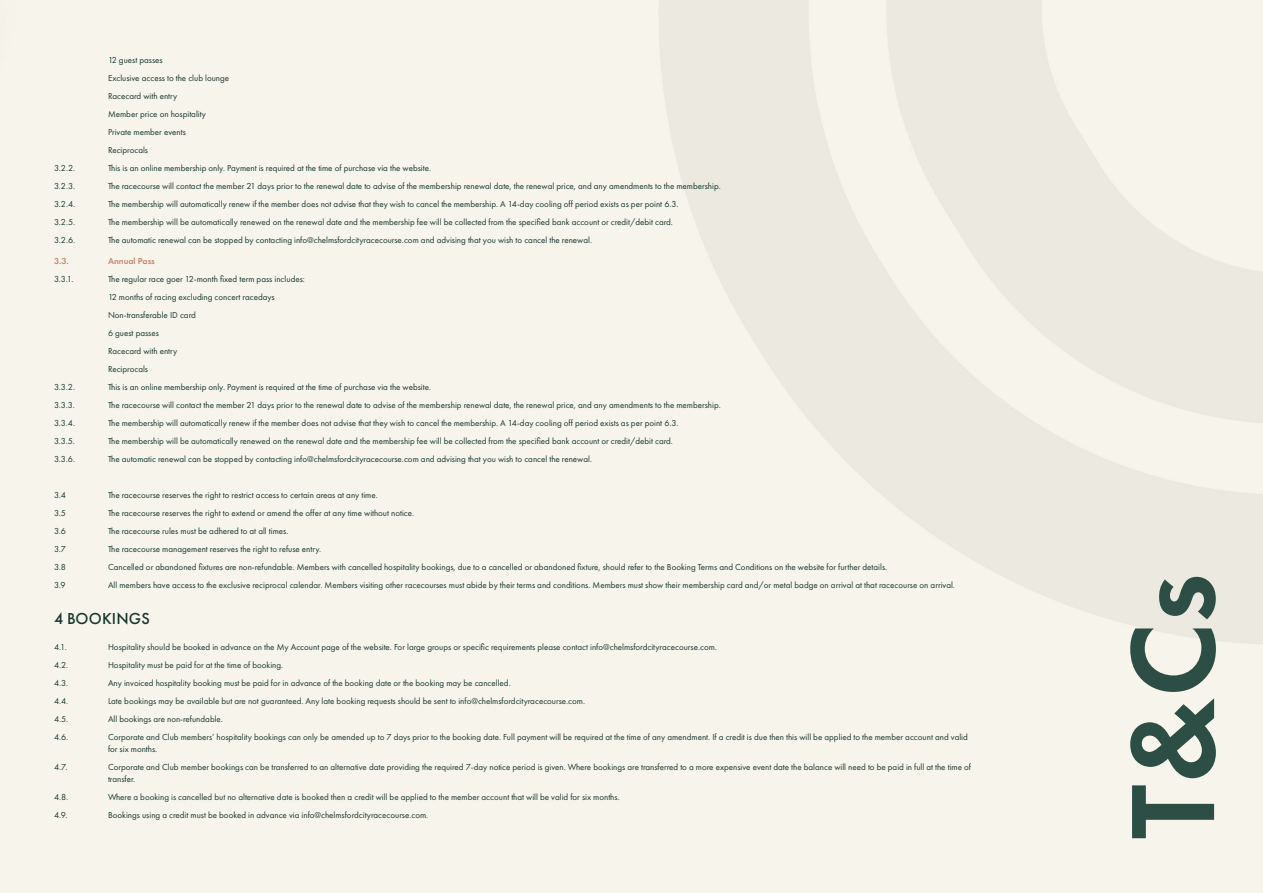
<style>
.page{position:relative;width:1263px;height:893px;background:#fff}
.page>*{position:absolute;margin:0;border:0;box-sizing:border-box;transform-origin:0 0}
.t1{font:600 123px "Futura PT";color:#2c4e44}
.t2{font:500 16.5px "Futura PT";letter-spacing:.01em;color:#173930}
.t3{font:9px/12px "Futura PT";color:#173930}
.t4{font:600 9px "Futura PT";color:#c48971}
</style>
<div class="page">
<p class="t3" style="left:108px;top:54px;width:56px">12 guest passes</p>
<p class="t3" style="left:108px;top:72px;width:123px">Exclusive access to the club lounge</p>
<p class="t3" style="left:108px;top:90px;width:71px">Racecard with entry</p>
<p class="t3" style="left:108px;top:108px;width:100px">Member price on hospitality</p>
<p class="t3" style="left:108px;top:126px;width:79px">Private member events</p>
<p class="t3" style="left:108px;top:144px;width:42px">Reciprocals</p>
<p class="t3" style="left:54px;top:162px;width:23px">3.2.2.</p>
<p class="t3" style="left:108px;top:162px;width:325px">This is an online membership only. Payment is required at the time of purchase via the website.</p>
<p class="t3" style="left:54px;top:180px;width:23px">3.2.3.</p>
<p class="t3" style="left:108px;top:180px;width:614px">The racecourse will contact the member 21 days prior to the renewal date to advise of the membership renewal date, the renewal price, and any amendments to the membership.</p>
<p class="t3" style="left:54px;top:198px;width:23px">3.2.4.</p>
<p class="t3" style="left:108px;top:198px;width:572px">The membership will automatically renew if the member does not advise that they wish to cancel the membership. A 14-day cooling off period exists as per point 6.3.</p>
<p class="t3" style="left:54px;top:216px;width:23px">3.2.5.</p>
<p class="t3" style="left:108px;top:216px;width:566px">The membership will be automatically renewed on the renewal date and the membership fee will be collected from the specified bank account or credit/debit card.</p>
<p class="t3" style="left:54px;top:234px;width:23px">3.2.6.</p>
<p class="t3" style="left:108px;top:234px;width:486px">The automatic renewal can be stopped by contacting info@chelmsfordcityracecourse.com and advising that you wish to cancel the renewal.</p>
<p class="t4" style="left:54px;top:256px;width:16px">3.3.</p>
<p class="t4" style="left:108px;top:256px;width:48px">Annual Pass</p>
<p class="t3" style="left:54px;top:273px;width:21px">3.3.1.</p>
<p class="t3" style="left:108px;top:273px;width:198px">The regular race goer 12-month fixed term pass includes:</p>
<p class="t3" style="left:108px;top:291px;width:168px">12 months of racing excluding concert racedays</p>
<p class="t3" style="left:108px;top:309px;width:89px">Non-transferable ID card</p>
<p class="t3" style="left:108px;top:327px;width:52px">6 guest passes</p>
<p class="t3" style="left:108px;top:345px;width:71px">Racecard with entry</p>
<p class="t3" style="left:108px;top:363px;width:42px">Reciprocals</p>
<p class="t3" style="left:54px;top:381px;width:23px">3.3.2.</p>
<p class="t3" style="left:108px;top:381px;width:325px">This is an online membership only. Payment is required at the time of purchase via the website.</p>
<p class="t3" style="left:54px;top:399px;width:22px">3.3.3.</p>
<p class="t3" style="left:108px;top:399px;width:614px">The racecourse will contact the member 21 days prior to the renewal date to advise of the membership renewal date, the renewal price, and any amendments to the membership.</p>
<p class="t3" style="left:54px;top:417px;width:23px">3.3.4.</p>
<p class="t3" style="left:108px;top:417px;width:572px">The membership will automatically renew if the member does not advise that they wish to cancel the membership. A 14-day cooling off period exists as per point 6.3.</p>
<p class="t3" style="left:54px;top:435px;width:22px">3.3.5.</p>
<p class="t3" style="left:108px;top:435px;width:566px">The membership will be automatically renewed on the renewal date and the membership fee will be collected from the specified bank account or credit/debit card.</p>
<p class="t3" style="left:54px;top:453px;width:23px">3.3.6.</p>
<p class="t3" style="left:108px;top:453px;width:486px">The automatic renewal can be stopped by contacting info@chelmsfordcityracecourse.com and advising that you wish to cancel the renewal.</p>
<p class="t3" style="left:54px;top:489px;width:14px">3.4</p>
<p class="t3" style="left:108px;top:489px;width:271px">The racecourse reserves the right to restrict access to certain areas at any time.</p>
<p class="t3" style="left:54px;top:507px;width:14px">3.5</p>
<p class="t3" style="left:108px;top:507px;width:308px">The racecourse reserves the right to extend or amend the offer at any time without notice.</p>
<p class="t3" style="left:54px;top:525px;width:14px">3.6</p>
<p class="t3" style="left:108px;top:525px;width:182px">The racecourse rules must be adhered to at all times.</p>
<p class="t3" style="left:54px;top:543px;width:14px">3.7</p>
<p class="t3" style="left:108px;top:543px;width:215px">The racecourse management reserves the right to refuse entry.</p>
<p class="t3" style="left:54px;top:561px;width:14px">3.8</p>
<p class="t3" style="left:108px;top:561px;width:781px">Cancelled or abandoned fixtures are non-refundable. Members with cancelled hospitality bookings, due to a cancelled or abandoned fixture, should refer to the Booking Terms and Conditions on the website for further details.</p>
<p class="t3" style="left:54px;top:579px;width:13px">3.9</p>
<p class="t3" style="left:108px;top:579px;width:848px">All members have access to the exclusive reciprocal calendar. Members visiting other racecourses must abide by their terms and conditions. Members must show their membership card and/or metal badge on arrival at that racecourse on arrival.</p>
<p class="t2" style="left:54px;top:609px;width:97px">4 BOOKINGS</p>
<p class="t3" style="left:54px;top:641px;width:14px">4.1.</p>
<p class="t3" style="left:108px;top:641px;width:610px">Hospitality should be booked in advance on the My Account page of the website. For large groups or specific requirements please contact info@chelmsfordcityracecourse.com.</p>
<p class="t3" style="left:54px;top:659px;width:16px">4.2.</p>
<p class="t3" style="left:108px;top:659px;width:177px">Hospitality must be paid for at the time of booking.</p>
<p class="t3" style="left:54px;top:677px;width:16px">4.3.</p>
<p class="t3" style="left:108px;top:677px;width:404px">Any invoiced hospitality booking must be paid for in advance of the booking date or the booking may be cancelled.</p>
<p class="t3" style="left:54px;top:695px;width:16px">4.4.</p>
<p class="t3" style="left:108px;top:695px;width:479px">Late bookings may be available but are not guaranteed. Any late booking requests should be sent to info@chelmsfordcityracecourse.com.</p>
<p class="t3" style="left:54px;top:713px;width:16px">4.5.</p>
<p class="t3" style="left:108px;top:713px;width:116px">All bookings are non-refundable.</p>
<p class="t3" style="left:54px;top:731px;width:16px">4.6.</p>
<p class="t3" style="left:108px;top:731px;width:861px">Corporate and Club members’ hospitality bookings can only be amended up to 7 days prior to the booking date. Full payment will be required at the time of any amendment. If a credit is due then this will be applied to the member account and valid for six months.</p>
<p class="t3" style="left:54px;top:761px;width:15px">4.7.</p>
<p class="t3" style="left:108px;top:761px;width:864px">Corporate and Club member bookings can be transferred to an alternative date providing the required 7-day notice period is given. Where bookings are transferred to a more expensive event date the balance will need to be paid in full at the time of transfer.</p>
<p class="t3" style="left:54px;top:791px;width:16px">4.8.</p>
<p class="t3" style="left:108px;top:791px;width:513px">Where a booking is cancelled but no alternative date is booked then a credit will be applied to the member account that will be valid for six months.</p>
<p class="t3" style="left:54px;top:809px;width:15px">4.9.</p>
<p class="t3" style="left:108px;top:809px;width:322px">Bookings using a credit must be booked in advance via info@chelmsfordcityracecourse.com.</p>
<p class="t1" style="left:1096px;top:839px;width:267px;rotate:-90deg">T&amp;Cs</p>
</div>
